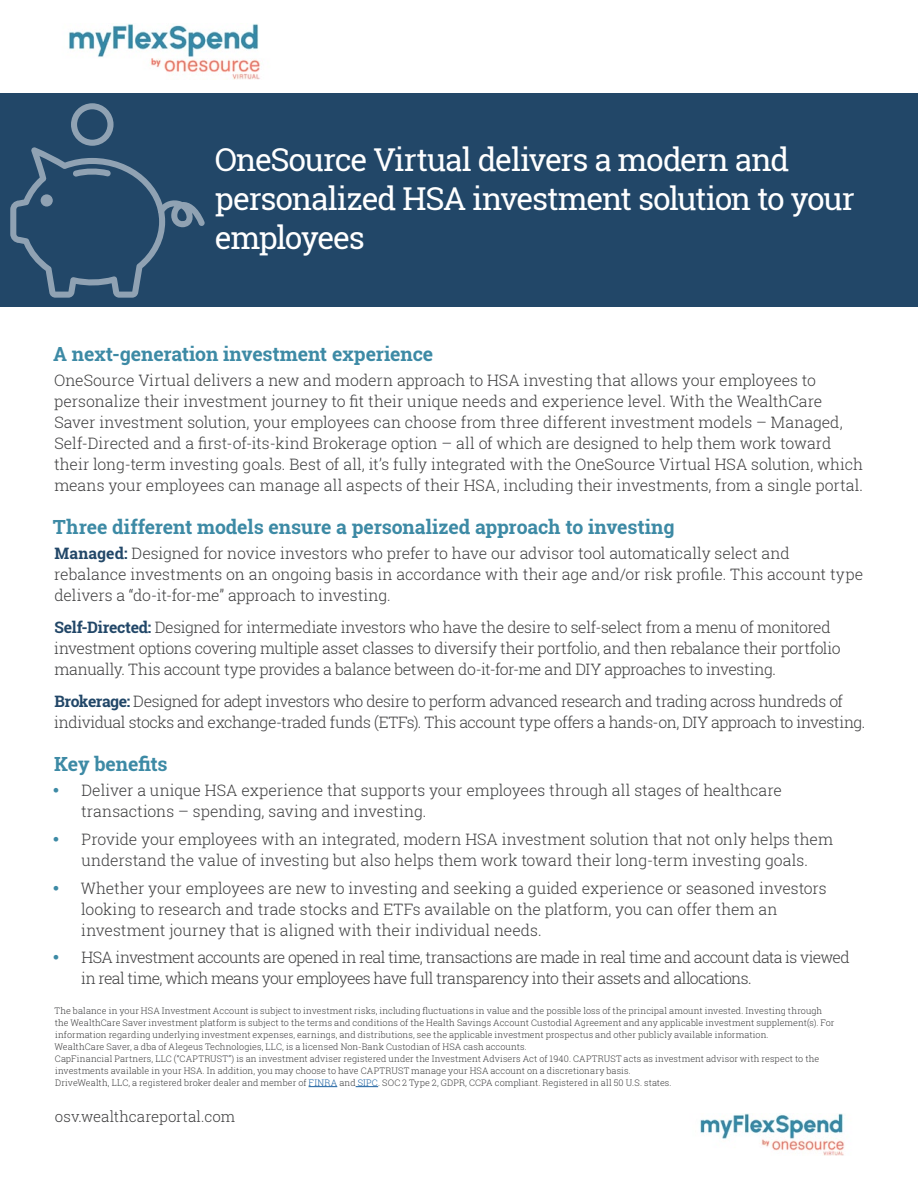
<style>
.page{position:relative;width:918px;height:1188px;background:#fff}
.page>*{position:absolute;margin:0;border:0;box-sizing:border-box;transform-origin:0 0}
.t1{font:31.5px/39px "Roboto Slab";letter-spacing:-.04em;color:#fff}
.t2{font:700 19.5px "Roboto Slab";letter-spacing:-.005em;color:#3d8aa5}
.t3{font:300 15.75px/21px "Roboto Slab";letter-spacing:-.015em;color:#3e3e3f}
.t4{font:300 15.75px/21px "Roboto Slab";letter-spacing:-.035em;color:#3e3e3f}
.t5{font:300 15px "Roboto Slab";color:#3e3e3f}
.t6{font:300 9px/12px "Roboto Slab";letter-spacing:.01em;color:#3e3e3f}
.s1{font-weight:700;color:#224768}
.s2{color:#175d9e}
</style>
<div class="page">
<div style="left:0;top:94px;width:918px;height:213px;background:#224768"></div>
<img style="left:68px;top:24px;width:193px;height:55px">
<svg style="left:309px;top:1086px;width:28px;height:1px"></svg>
<svg style="left:356px;top:1086px;width:22px;height:1px"></svg>
<img style="left:700px;top:1113px;width:144px;height:42px">
<svg style="left:10px;top:103px;width:195px;height:195px"></svg>
<h1 class="t1" style="left:215px;top:140px;width:642px">OneSource Virtual delivers a modern and personalized HSA investment solution to your employees</h1>
<p class="t2" style="left:53px;top:340px;width:382px">A next-generation investment experience</p>
<p class="t3" style="left:54px;top:369px;width:811px">OneSource Virtual delivers a new and modern approach to HSA investing that allows your employees to personalize their investment journey to fit their unique needs and experience level. With the WealthCare Saver investment solution, your employees can choose from three different investment models – Managed, Self-Directed and a first-of-its-kind Brokerage option – all of which are designed to help them work toward their long-term investing goals. Best of all, it’s fully integrated with the OneSource Virtual HSA solution, which means your employees can manage all aspects of their HSA, including their investments, from a single portal.</p>
<p class="t2" style="left:53px;top:513px;width:623px">Three different models ensure a personalized approach to investing</p>
<p class="t3" style="left:54px;top:543px;width:810px"><span class="s1">Managed:</span> Designed for novice investors who prefer to have our advisor tool automatically select and rebalance investments on an ongoing basis in accordance with their age and/or risk profile. This account type delivers a “do-it-for-me” approach to investing.</p>
<p class="t3" style="left:54px;top:616px;width:788px"><span class="s1">Self-Directed:</span> Designed for intermediate investors who have the desire to self-select from a menu of monitored investment options covering multiple asset classes to diversify their portfolio, and then rebalance their portfolio manually. This account type provides a balance between do-it-for-me and DIY approaches to investing.</p>
<p class="t3" style="left:54px;top:690px;width:813px"><span class="s1">Brokerage:</span> Designed for adept investors who desire to perform advanced research and trading across hundreds of individual stocks and exchange-traded funds (ETFs). This account type offers a hands-on, DIY approach to investing.</p>
<p class="t2" style="left:54px;top:750px;width:115px">Key benefits</p>
<p class="t3" style="left:81px;top:780px;width:703px">Deliver a unique HSA experience that supports your employees through all stages of healthcare transactions – spending, saving and investing.</p>
<p class="t3" style="left:81px;top:828px;width:753px">Provide your employees with an integrated, modern HSA investment solution that not only helps them understand the value of investing but also helps them work toward their long-term investing goals.</p>
<p class="t3" style="left:81px;top:877px;width:747px">Whether your employees are new to investing and seeking a guided experience or seasoned investors looking to research and trade stocks and ETFs available on the platform, you can offer them an investment journey that is aligned with their individual needs.</p>
<p class="t4" style="left:81px;top:947px;width:770px">HSA investment accounts are opened in real time, transactions are made in real time and account data is viewed in real time, which means your employees have full transparency into their assets and allocations.</p>
<p class="t6" style="left:55px;top:1005px;width:782px">The balance in your HSA Investment Account is subject to investment risks, including fluctuations in value and the possible loss of the principal amount invested. Investing through the WealthCare Saver investment platform is subject to the terms and conditions of the Health Savings Account Custodial Agreement and any applicable investment supplement(s). For information regarding underlying investment expenses, earnings, and distributions, see the applicable investment prospectus and other publicly available information.<br>WealthCare Saver, a dba of Alegeus Technologies, LLC, is a licensed Non-Bank Custodian of HSA cash accounts.<br>CapFinancial Partners, LLC (“CAPTRUST”) is an investment adviser registered under the Investment Advisers Act of 1940. CAPTRUST acts as investment advisor with respect to the investments available in your HSA. In addition, you may choose to have CAPTRUST manage your HSA account on a discretionary basis.<br>DriveWealth, LLC, a registered broker dealer and member of <span class="s2">FINRA</span> and <span class="s2">SIPC</span>. SOC 2 Type 2, GDPR, CCPA compliant. Registered in all 50 U.S. states.</p>
<p class="t5" style="left:55px;top:1106px;width:182px">osv.wealthcareportal.com</p>
</div>
